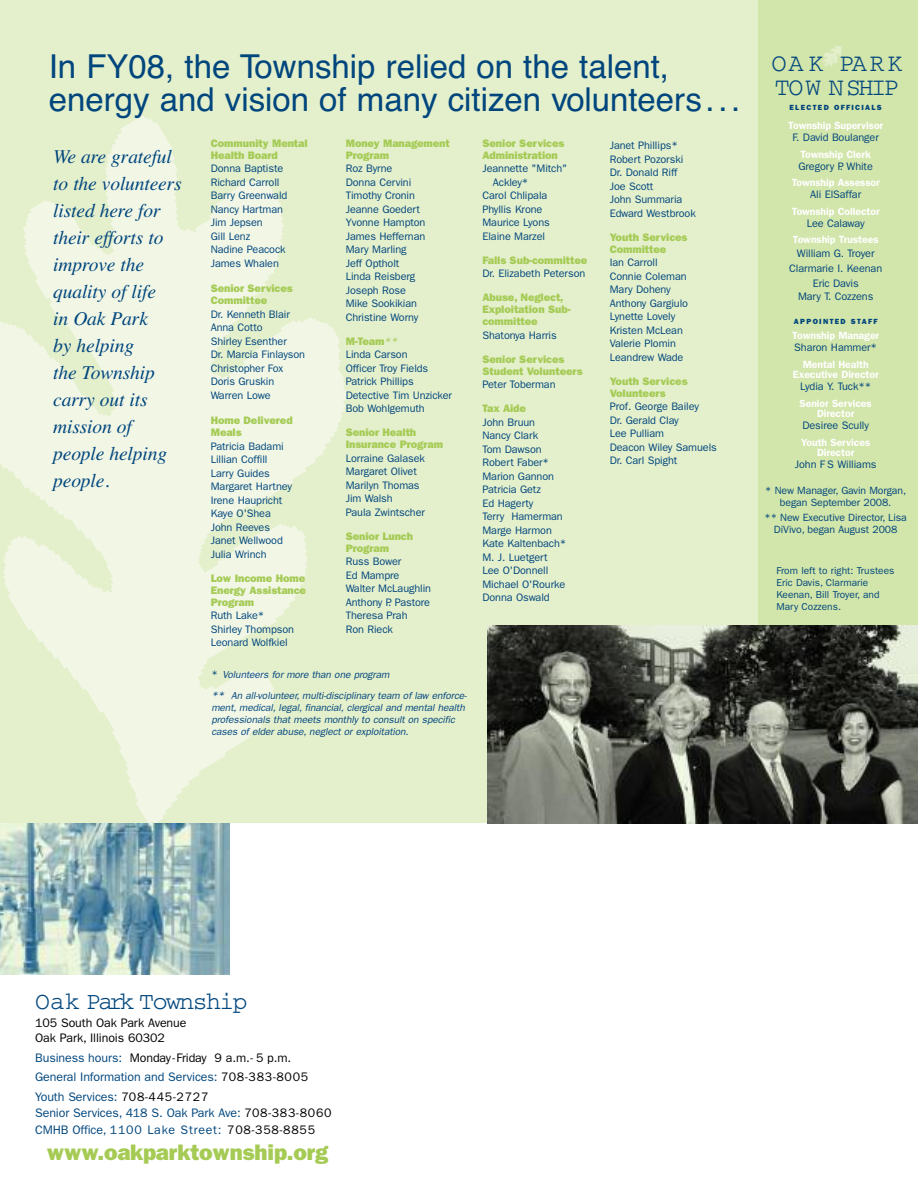
<style>
.page{position:relative;width:918px;height:1188px;background:#fff}
.page>*{position:absolute;margin:0;border:0;box-sizing:border-box;transform-origin:0 0}
.t1{font:33px/33px "Helvetica";color:#00467d}
.t2{font:25.5px/24px "Courier";letter-spacing:.06em;color:#00467d}
.t3{font:24.75px "Courier";letter-spacing:-.06em;color:#00467d}
.t4{font:800 22.5px "Franklin Gothic";letter-spacing:-.01em;color:#a5cb55}
.t5{font:italic 19.5px/27px "Times";letter-spacing:-.01em;color:#00467d}
.t6{font:12.3px/19.5px "Franklin Gothic";letter-spacing:-.01em;color:#00467d}
.t7{font:12.3px/15px "Franklin Gothic";letter-spacing:-.01em;color:#000}
.t8{font:10.8px/13.5px "Franklin Gothic";letter-spacing:-.01em;color:#00467d}
.t9{font:800 10.8px/12px "Franklin Gothic";letter-spacing:-.01em;color:#a5cb55}
.t10{font:600 10.5px/10.5px "Franklin Gothic";letter-spacing:-.01em;color:#fff;text-align:center}
.t11{font:10.5px/12px "Franklin Gothic";letter-spacing:-.01em;color:#00467d;text-align:center}
.t12{font:italic 10.2px/12px "Franklin Gothic";letter-spacing:-.01em;color:#00467d}
.t13{font:10.2px/12px "Franklin Gothic";color:#00467d}
.t14{font:800 7.5px "Franklin Gothic";letter-spacing:.18em;color:#00467d}
.s1{font-weight:800;color:#a5cb55}
.s2{font-style:italic;color:#a5cb55}
.s3{font-style:normal;font-size:10.8px}
.s4{font-size:10.8px}
.s5{color:#000}
</style>
<div class="page">
<div style="left:0;top:0;width:918px;height:823px;background:#e4efcc"></div>
<div style="left:758px;top:0;width:160px;height:823px;background:#d2e5aa"></div>
<img style="left:0;top:115px;width:348px;height:708px">
<img style="left:487px;top:626px;width:430px;height:197px">
<img style="left:823px;top:45px;width:19px;height:22px">
<img style="left:0;top:823px;width:229px;height:152px">
<h1 class="t1" style="left:49px;top:50px;width:693px">In FY08, the Township relied on the talent, energy and vision of many citizen volunteers...</h1>
<h3 class="t5" style="left:53px;top:143px;width:130px">We are grateful to the volunteers listed here for their efforts to improve the quality of life<br>in Oak Park<br>by helping<br>the Township carry out its mission of people helping people.</h3>
<p class="t9" style="left:211px;top:138px;width:98px">Community Mental<br>Health Board</p>
<p class="t8" style="left:211px;top:163px;width:78px">Donna Baptiste<br>Richard Carroll<br>Barry Greenwald<br>Nancy Hartman<br>Jim Jepsen<br>Gill Lenz<br>Nadine Peacock<br>James Whalen</p>
<p class="t9" style="left:211px;top:284px;width:83px">Senior Services<br>Committee</p>
<p class="t8" style="left:211px;top:308px;width:96px">Dr. Kenneth Blair<br>Anna Cotto<br>Shirley Esenther<br>Dr. Marcia Finlayson<br>Christopher Fox<br>Doris Gruskin<br>Warren Lowe</p>
<p class="t9" style="left:211px;top:416px;width:83px">Home Delivered<br>Meals</p>
<p class="t8" style="left:211px;top:440px;width:83px">Patricia Badami<br>Lillian Coffill<br>Larry Guides<br>Margaret Hartney<br>Irene Haupricht<br>Kaye O'Shea<br>John Reeves<br>Janet Wellwood<br>Julia Wrinch</p>
<p class="t9" style="left:211px;top:573px;width:97px;text-align:justify">Low Income Home Energy Assistance Program</p>
<p class="t8" style="left:211px;top:610px;width:85px">Ruth Lake*<br>Shirley Thompson<br>Leonard Wolfkiel</p>
<p class="t9" style="left:482px;top:138px;width:83px">Senior Services<br>Administration</p>
<p class="t8" style="left:482px;top:163px;width:86px">Jeannette "Mitch"</p>
<p class="t8" style="left:493px;top:176px;width:37px">Ackley*</p>
<p class="t8" style="left:482px;top:190px;width:66px">Carol Chlipala</p>
<p class="t8" style="left:482px;top:203px;width:61px">Phyllis Krone</p>
<p class="t8" style="left:482px;top:217px;width:69px">Maurice Lyons</p>
<p class="t8" style="left:482px;top:230px;width:64px">Elaine Marzel</p>
<p class="t9" style="left:482px;top:255px;width:106px">Falls Sub-committee</p>
<p class="t8" style="left:482px;top:268px;width:104px">Dr. Elizabeth Peterson</p>
<p class="t9" style="left:482px;top:293px;width:90px">Abuse, Neglect,<br>Exploitation Sub&shy;committee</p>
<p class="t8" style="left:482px;top:329px;width:76px">Shatonya Harris</p>
<p class="t9" style="left:482px;top:354px;width:102px">Senior Services<br>Student Volunteers</p>
<p class="t8" style="left:482px;top:379px;width:75px">Peter Toberman</p>
<p class="t9" style="left:482px;top:404px;width:45px">Tax Aide</p>
<p class="t8" style="left:482px;top:416px;width:85px">John Bruun<br>Nancy Clark<br>Tom Dawson<br>Robert Faber*<br>Marion Gannon<br>Patricia Getz<br>Ed Hagerty<br>Terry Hamerman<br>Marge Harmon<br>Kate Kaltenbach*<br>M. J. Luetgert<br>Lee O'Donnell<br>Michael O'Rourke<br>Donna Oswald</p>
<p class="t9" style="left:346px;top:138px;width:106px">Money Management<br>Program</p>
<p class="t8" style="left:346px;top:163px;width:81px">Roz Byrne<br>Donna Cervini<br>Timothy Cronin<br>Jeanne Goedert<br>Yvonne Hampton<br>James Heffernan<br>Mary Marling<br>Jeff Optholt<br>Linda Reisberg<br>Joseph Rose<br>Mike Sookikian<br>Christine Worny</p>
<p class="t8" style="left:346px;top:335px;width:108px"><span class="s1">M-Team</span><span class="s2">**<br></span>Linda Carson<br>Officer Troy Fields<br>Patrick Phillips<br>Detective Tim Unzicker<br>Bob Wohlgemuth</p>
<p class="t9" style="left:346px;top:428px;width:99px">Senior Health<br>Insurance Program</p>
<p class="t8" style="left:346px;top:452px;width:81px">Lorraine Galasek<br>Margaret Olivet<br>Marilyn Thomas<br>Jim Walsh<br>Paula Zwintscher</p>
<p class="t9" style="left:346px;top:531px;width:69px">Senior Lunch<br>Program</p>
<p class="t8" style="left:346px;top:556px;width:87px">Russ Bower<br>Ed Mampre<br>Walter McLaughlin<br>Anthony P. Pastore<br>Theresa Prah<br>Ron Rieck</p>
<p class="t8" style="left:610px;top:140px;width:88px">Janet Phillips*<br>Robert Pozorski<br>Dr. Donald Riff<br>Joe Scott<br>John Summaria<br>Edward Westbrook</p>
<p class="t9" style="left:610px;top:232px;width:79px">Youth Services<br>Committee</p>
<p class="t8" style="left:610px;top:257px;width:80px">Ian Carroll<br>Connie Coleman<br>Mary Doheny<br>Anthony Gargiulo<br>Lynette Lovely<br>Kristen McLean<br>Valerie Plomin<br>Leandrew Wade</p>
<p class="t9" style="left:610px;top:376px;width:79px">Youth Services<br>Volunteers</p>
<p class="t8" style="left:610px;top:401px;width:109px">Prof. George Bailey<br>Dr. Gerald Clay<br>Lee Pulliam<br>Deacon Wiley Samuels<br>Dr. Carl Spight</p>
<p class="t12" style="left:211px;top:665px;width:257px;line-height:21px"><span class="s3">*</span> Volunteers for more than one program<br><span class="s4">**</span> An all-volunteer, multi-disciplinary team of law enforce-</p>
<p class="t12" style="left:211px;top:702px;width:255px">ment, medical, legal, financial, clergical and mental health professionals that meets monthly to consult on specific cases of elder abuse, neglect or exploitation.</p>
<h2 class="t2" style="left:772px;top:53px;width:132px">OAK PARK<br>TOW NSHIP</h2>
<p class="t14" style="left:789px;top:105px;width:94px">ELECTED OFFICIALS</p>
<p class="t10" style="left:788px;top:121px;width:96px">Township Supervisor</p>
<p class="t8" style="left:793px;top:132px;width:88px">F. David Boulanger</p>
<p class="t10" style="left:800px;top:150px;width:72px">Township Clerk</p>
<p class="t8" style="left:798px;top:160px;width:76px">Gregory P. White</p>
<p class="t10" style="left:792px;top:178px;width:90px">Township Assessor</p>
<p class="t8" style="left:810px;top:189px;width:53px">Ali ElSaffar</p>
<p class="t10" style="left:792px;top:207px;width:89px">Township Collector</p>
<p class="t8" style="left:807px;top:217px;width:59px">Lee Calaway</p>
<p class="t10" style="left:793px;top:235px;width:87px">Township Trustees</p>
<p class="t8" style="left:789px;top:247px;width:95px;line-height:15px;text-align:center">William G. Troyer<br>Clarmarie I. Keenan<br>Eric Davis</p>
<p class="t8" style="left:798px;top:291px;width:77px">Mary T. Cozzens</p>
<p class="t14" style="left:794px;top:319px;width:85px">APPOINTED STAFF</p>
<p class="t10" style="left:792px;top:331px;width:88px">Township Manager</p>
<p class="t8" style="left:794px;top:342px;width:84px">Sharon Hammer*</p>
<p class="t10" style="left:793px;top:360px;width:87px">Mental Health<br>Executive Director</p>
<p class="t8" style="left:800px;top:381px;width:73px">Lydia Y. Tuck**</p>
<p class="t10" style="left:800px;top:399px;width:74px">Senior Services<br>Director</p>
<p class="t8" style="left:802px;top:420px;width:68px">Desiree Scully</p>
<p class="t10" style="left:801px;top:438px;width:71px">Youth Services<br>Director</p>
<p class="t8" style="left:795px;top:459px;width:83px">John F S Williams</p>
<p class="t11" style="left:765px;top:485px;width:143px">* New Manager, Gavin Morgan, began September 2008.</p>
<p class="t11" style="left:764px;top:512px;width:144px">** New Executive Director, Lisa<br>DiVivo, began August 2008</p>
<p class="t13" style="left:777px;top:566px;width:119px">From left to right: Trustees<br>Eric Davis, Clarmarie<br>Keenan, Bill Troyer, and<br>Mary Cozzens.</p>
<h3 class="t3" style="left:35px;top:994px;width:214px">Oak Park Township</h3>
<p class="t7" style="left:35px;top:1017px;width:153px">105 South Oak Park Avenue<br>Oak Park, Illinois 60302</p>
<p class="t6" style="left:35px;top:1049px;width:275px">Business hours: <span class="s5">Monday-Friday 9 a.m.- 5 p.m.<br></span>General Information and Services: <span class="s5">708-383-8005<br></span>Youth Services: <span class="s5">708-445-2727</span></p>
<p class="t6" style="left:35px;top:1106px;width:298px;line-height:16.5px">Senior Services, 418 S. Oak Park Ave: <span class="s5">708-383-8060<br></span>CMHB Office, 1100 Lake Street: <span class="s5">708-358-8855</span></p>
<h3 class="t4" style="left:47px;top:1144px;width:283px">www.oakparktownship.org</h3>
</div>
